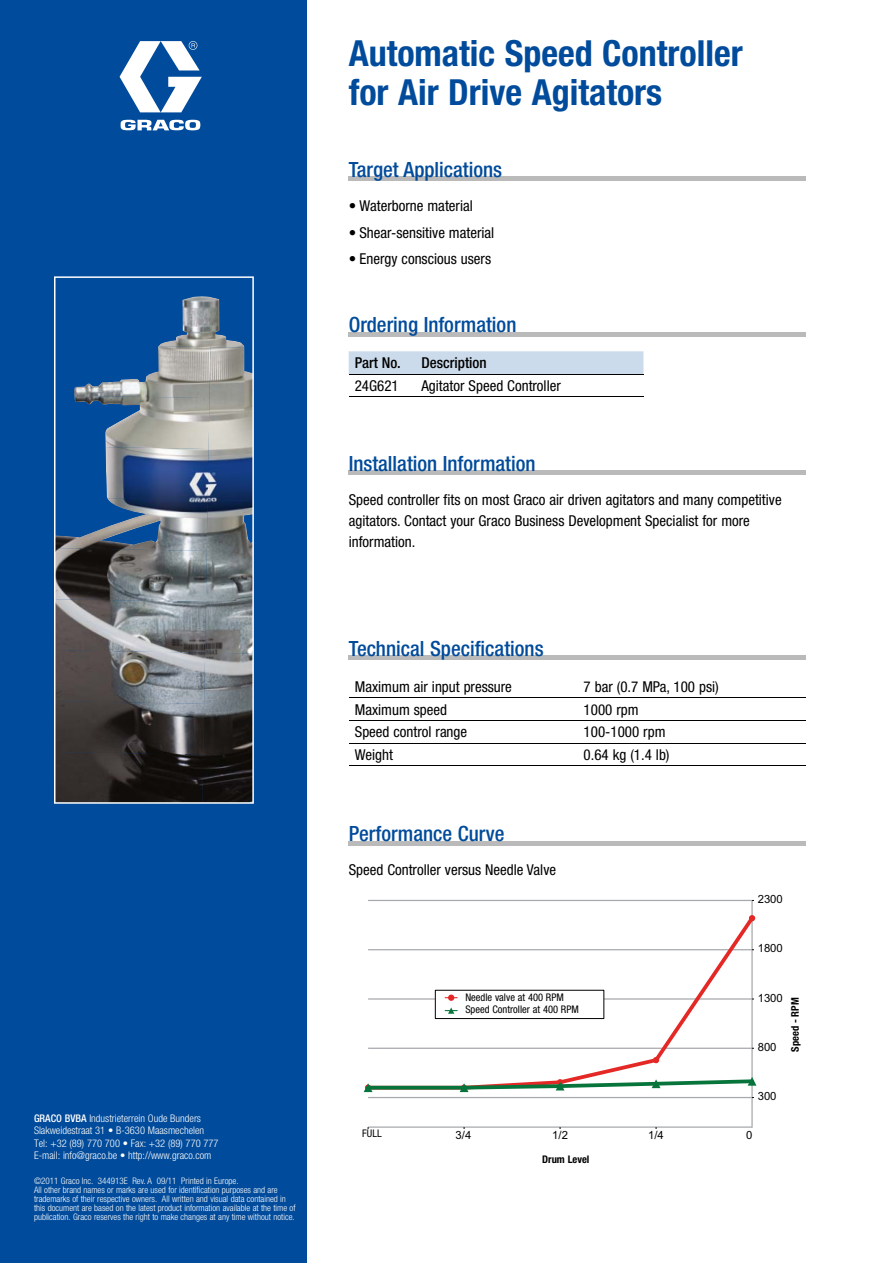
<style>
.page{position:relative;width:893px;height:1263px;background:#fff}
.page>*{position:absolute;margin:0;border:0;box-sizing:border-box;transform-origin:0 0}
.t1{font:700 condensed 36px/39px "Helvetica Neue LT Std";color:#004b9b}
.t2{font:500 condensed 21px "Helvetica Neue LT Std";color:#004b9b}
.t3{font:condensed 15px/21px "Helvetica Neue LT Std";color:#000}
.t4{font:500 condensed 15px "Helvetica Neue LT Std";color:#000}
.t5{font:11.25px "Arial";color:#010202}
.t6{font:700 11.25px "Arial";color:#010202}
.t7{font:300 condensed 10.5px/12.6px "Helvetica Neue LT Std";color:#fff}
.t8{font:condensed 10.5px/11.4px "Helvetica Neue LT Std";color:#000}
.t9{font:700 condensed 10.5px "Helvetica Neue LT Std";color:#000}
.t10{font:9.6px/12.3px "Arial";color:#010202}
.t11{font:300 condensed 9px/9px "Helvetica Neue LT Std";color:#fff}
.s1{font-weight:500}
</style>
<div class="page">
<div style="left:0;top:0;width:306px;height:1263px;background:#004b9b"></div>
<svg style="left:120px;top:41px;width:82px;height:89px"></svg>
<svg style="left:54px;top:276px;width:200px;height:528px"></svg>
<hr style="left:368px;top:900px;width:384px;height:1px;background:#a8a9ac">
<hr style="left:751px;top:900px;width:2px;height:228px;background:#a8a9ac">
<hr style="left:368px;top:1126px;width:384px;height:2px;background:#a8a9ac">
<svg style="left:368px;top:913px;width:389px;height:173px"></svg>
<svg style="left:749px;top:915px;width:6px;height:6px"></svg>
<svg style="left:653px;top:1057px;width:6px;height:6px"></svg>
<svg style="left:364px;top:1077px;width:392px;height:21px"></svg>
<div style="left:435px;top:990px;width:169px;height:28px;background:#fff"></div>
<div style="left:435px;top:990px;width:169px;height:29px;border:1px solid #010202"></div>
<div style="left:448px;top:994px;width:6px;height:7px;background:#e42825;border-radius:50%"></div>
<svg style="left:445px;top:1007px;width:12px;height:7px"></svg>
<hr style="left:349px;top:332px;width:457px;height:4px;background:#bababa">
<div style="left:349px;top:470px;width:457px;height:5px;background:#bababa"></div>
<div style="left:349px;top:655px;width:457px;height:5px;background:#bababa"></div>
<hr style="left:349px;top:841px;width:457px;height:4px;background:#bababa">
<hr style="left:349px;top:177px;width:457px;height:4px;background:#bababa">
<div style="left:349px;top:351px;width:294px;height:23px;background:#ccdbeb"></div>
<hr style="left:349px;top:374px;width:294px;height:1px;background:#000">
<hr style="left:349px;top:396px;width:294px;height:1px;background:#000">
<hr style="left:349px;top:697px;width:457px;height:1px;background:#000">
<hr style="left:349px;top:720px;width:457px;height:1px;background:#000">
<hr style="left:349px;top:743px;width:457px;height:1px;background:#000">
<hr style="left:349px;top:765px;width:457px;height:1px;background:#000">
<p class="t7" style="left:34px;top:1112px;width:186px"><span class="s1">GRACO BVBA</span> Industrieterrein Oude Bunders Slakweidestraat 31 • B-3630 Maasmechelen Tel: +32 (89) 770 700 • Fax: +32 (89) 770 777<br>E-mail: info@graco.be • http://www.graco.com</p>
<p class="t11" style="left:34px;top:1177px;width:263px">©2011 Graco Inc. 344913E Rev. A 09/11 Printed in Europe.<br>All other brand names or marks are used for identification purposes and are trademarks of their respective owners. All written and visual data contained in this document are based on the latest product information available at the time of publication. Graco reserves the right to make changes at any time without notice.</p>
<h1 class="t1" style="left:349px;top:37px;width:396px">Automatic Speed Controller for Air Drive Agitators</h1>
<h2 class="t2" style="left:349px;top:161px;width:155px">Target Applications</h2>
<p class="t3" style="left:349px;top:196px;width:126px">• Waterborne material</p>
<p class="t3" style="left:349px;top:223px;width:147px">• Shear-sensitive material</p>
<p class="t3" style="left:349px;top:249px;width:144px">• Energy conscious users</p>
<h2 class="t2" style="left:349px;top:316px;width:169px">Ordering Information</h2>
<p class="t4" style="left:355px;top:357px;width:48px">Part No.</p>
<p class="t4" style="left:421px;top:357px;width:67px">Description</p>
<p class="t3" style="left:355px;top:376px;width:46px">24G621</p>
<p class="t3" style="left:421px;top:376px;width:141px">Agitator Speed Controller</p>
<h2 class="t2" style="left:349px;top:455px;width:188px">Installation Information</h2>
<p class="t3" style="left:349px;top:490px;width:434px">Speed controller fits on most Graco air driven agitators and many competitive agitators. Contact your Graco Business Development Specialist for more information.</p>
<h2 class="t2" style="left:349px;top:640px;width:196px">Technical Specifications</h2>
<p class="t3" style="left:355px;top:677px;width:159px">Maximum air input pressure</p>
<p class="t3" style="left:584px;top:677px;width:137px">7 bar (0.7 MPa, 100 psi)</p>
<p class="t3" style="left:355px;top:700px;width:94px">Maximum speed</p>
<p class="t3" style="left:584px;top:700px;width:56px">1000 rpm</p>
<p class="t3" style="left:355px;top:723px;width:114px">Speed control range</p>
<p class="t3" style="left:584px;top:723px;width:83px">100-1000 rpm</p>
<p class="t3" style="left:355px;top:745px;width:40px">Weight</p>
<p class="t3" style="left:584px;top:745px;width:87px">0.64 kg (1.4 lb)</p>
<h2 class="t2" style="left:349px;top:825px;width:157px">Performance Curve</h2>
<p class="t3" style="left:349px;top:861px;width:209px">Speed Controller versus Needle Valve</p>
<p class="t5" style="left:758px;top:895px;width:27px">2300</p>
<p class="t8" style="left:465px;top:992px;width:115px">Needle valve at 400 RPM<br>Speed Controller at 400 RPM</p>
<p class="t10" style="left:470px;top:993px;width:127px">Needle valve at 400 RPM<br>Speed Controller at 400 RPM</p>
<p class="t5" style="left:758px;top:944px;width:27px">1800</p>
<p class="t5" style="left:758px;top:993px;width:27px">1300</p>
<p class="t5" style="left:758px;top:1042px;width:20px">800</p>
<p class="t6" style="left:794px;top:1046px;width:71px;rotate:-90deg">Speed - RPM</p>
<p class="t9" style="left:791px;top:1052px;width:56px;rotate:-90deg">Speed - RPM</p>
<p class="t5" style="left:758px;top:1092px;width:20px">300</p>
<p class="t8" style="left:362px;top:1128px;width:21px">FULL</p>
<p class="t5" style="left:365px;top:1131px;width:29px">FULL</p>
<p class="t5" style="left:648px;top:1131px;width:17px">1/4</p>
<p class="t5" style="left:746px;top:1131px;width:8px">0</p>
<p class="t5" style="left:456px;top:1131px;width:17px">3/4</p>
<p class="t5" style="left:552px;top:1131px;width:17px">1/2</p>
<p class="t9" style="left:542px;top:1155px;width:49px">Drum Level</p>
<p class="t6" style="left:543px;top:1158px;width:63px">Drum Level</p>
</div>
